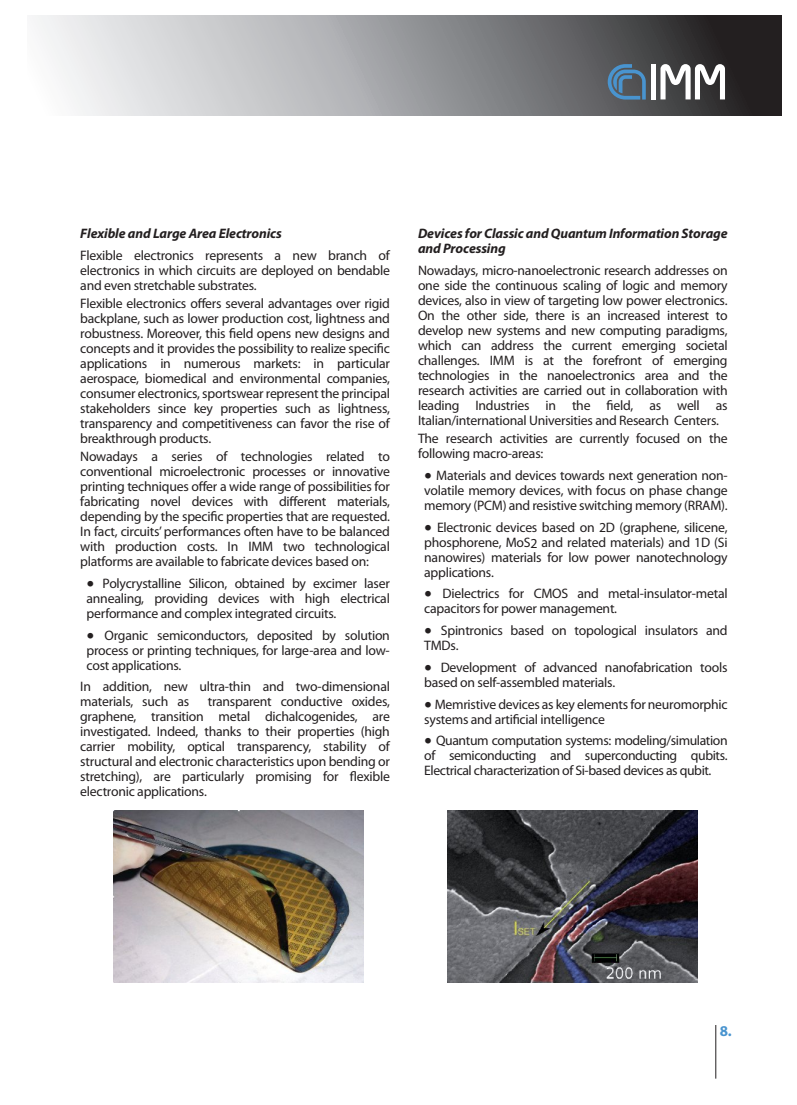
<style>
.page{position:relative;width:797px;height:1105px;background:#fff}
.page>*{position:absolute;margin:0;border:0;box-sizing:border-box;transform-origin:0 0}
.t1{font:700 15px "Myriad Pro";color:#4994cf}
.t2{font:13.75px/15px "Myriad Pro";letter-spacing:-.02em;color:#231f20;text-align:justify}
.t3{font:italic 700 13.75px/15px "Myriad Pro";letter-spacing:-.01em;color:#231f20}
.s1{font-family:"Lucida Grande"}
</style>
<div class="page">
<img style="left:113px;top:810px;width:250px;height:172px">
<img style="left:448px;top:810px;width:250px;height:172px">
<svg style="left:35px;top:16px;width:746px;height:99px;background:#98989a"></svg>
<hr style="left:715px;top:1025px;width:1px;height:54px;background:#231f20">
<svg style="left:660px;top:64px;width:65px;height:35px"></svg>
<div style="left:651px;top:64px;width:5px;height:35px;background:#fff"></div>
<svg style="left:608px;top:64px;width:38px;height:36px"></svg>
<p class="t3" style="left:80px;top:228px;width:203px">Flexible and Large Area Electronics</p>
<p class="t2" style="left:80px;top:249px;width:311px">Flexible electronics represents a new branch of electronics in which circuits are deployed on bendable and even stretchable substrates.</p>
<p class="t2" style="left:80px;top:297px;width:311px">Flexible electronics offers several advantages over rigid backplane, such as lower production cost, lightness and robustness. Moreover, this field opens new designs and concepts and it provides the possibility to realize specific applications in numerous markets: in particular aerospace, biomedical and environmental companies, consumer electronics, sportswear represent the principal stakeholders since key properties such as lightness, transparency and competitiveness can favor the rise of breakthrough products.</p>
<p class="t2" style="left:80px;top:450px;width:311px">Nowadays a series of technologies related to conventional microelectronic processes or innovative printing techniques offer a wide range of possibilities for fabricating novel devices with different materials, depending by the specific properties that are requested.<br>In fact, circuits’ performances often have to be balanced with production costs. In IMM two technological platforms are available to fabricate devices based on:</p>
<p class="t2" style="left:87px;top:577px;width:305px"><span class="s1">●</span> Polycrystalline Silicon, obtained by excimer laser annealing, providing devices with high electrical performance and complex integrated circuits.</p>
<p class="t2" style="left:87px;top:629px;width:305px"><span class="s1">●</span> Organic semiconductors, deposited by solution process or printing techniques, for large-area and low&shy;cost applications.</p>
<p class="t2" style="left:80px;top:681px;width:311px">In addition, new ultra-thin and two-dimensional materials, such as</p>
<p class="t2" style="left:80px;top:696px;width:311px;text-indent:127px">transparent conductive oxides, graphene, transition metal dichalcogenides, are investigated. Indeed, thanks to their properties (high carrier mobility, optical transparency, stability of structural and electronic characteristics upon bending or stretching), are particularly promising for flexible electronic applications.</p>
<p class="t3" style="left:418px;top:228px;width:311px">Devices for Classic and Quantum Information Storage and Processing</p>
<p class="t2" style="left:418px;top:264px;width:311px">Nowadays, micro-nanoelectronic research addresses on one side the continuous scaling of logic and memory devices, also in view of targeting low power electronics.<br>On the other side, there is an increased interest to develop new systems and new computing paradigms, which can address the current emerging societal challenges. IMM is at the forefront of emerging technologies in the nanoelectronics area and the research activities are carried out in collaboration with leading Industries in the field, as well as Italian/international Universities and Research Centers.</p>
<p class="t2" style="left:418px;top:432px;width:311px">The research activities are currently focused on the following macro-areas:</p>
<p class="t2" style="left:424px;top:469px;width:305px"><span class="s1">●</span> Materials and devices towards next generation non&shy;volatile memory devices, with focus on phase change memory (PCM) and resistive switching memory (RRAM).</p>
<p class="t2" style="left:424px;top:521px;width:305px"><span class="s1">●</span> Electronic devices based on 2D (graphene, silicene, phosphorene, MoS2 and related materials) and 1D (Si nanowires) materials for low power nanotechnology applications.</p>
<p class="t2" style="left:424px;top:588px;width:305px"><span class="s1">●</span> Dielectrics for CMOS and metal-insulator-metal capacitors for power management.</p>
<p class="t2" style="left:424px;top:624px;width:305px"><span class="s1">●</span> Spintronics based on topological insulators and<br>TMDs.</p>
<p class="t2" style="left:424px;top:661px;width:305px"><span class="s1">●</span> Development of advanced nanofabrication tools based on self-assembled materials.</p>
<p class="t2" style="left:424px;top:698px;width:305px"><span class="s1">●</span> Memristive devices as key elements for neuromorphic systems and artificial intelligence</p>
<p class="t2" style="left:424px;top:735px;width:305px"><span class="s1">●</span> Quantum computation systems: modeling/simulation of semiconducting and superconducting qubits.<br>Electrical characterization of Si-based devices as qubit.</p>
<p class="t1" style="left:720px;top:1025px;width:13px">8.</p>
</div>
